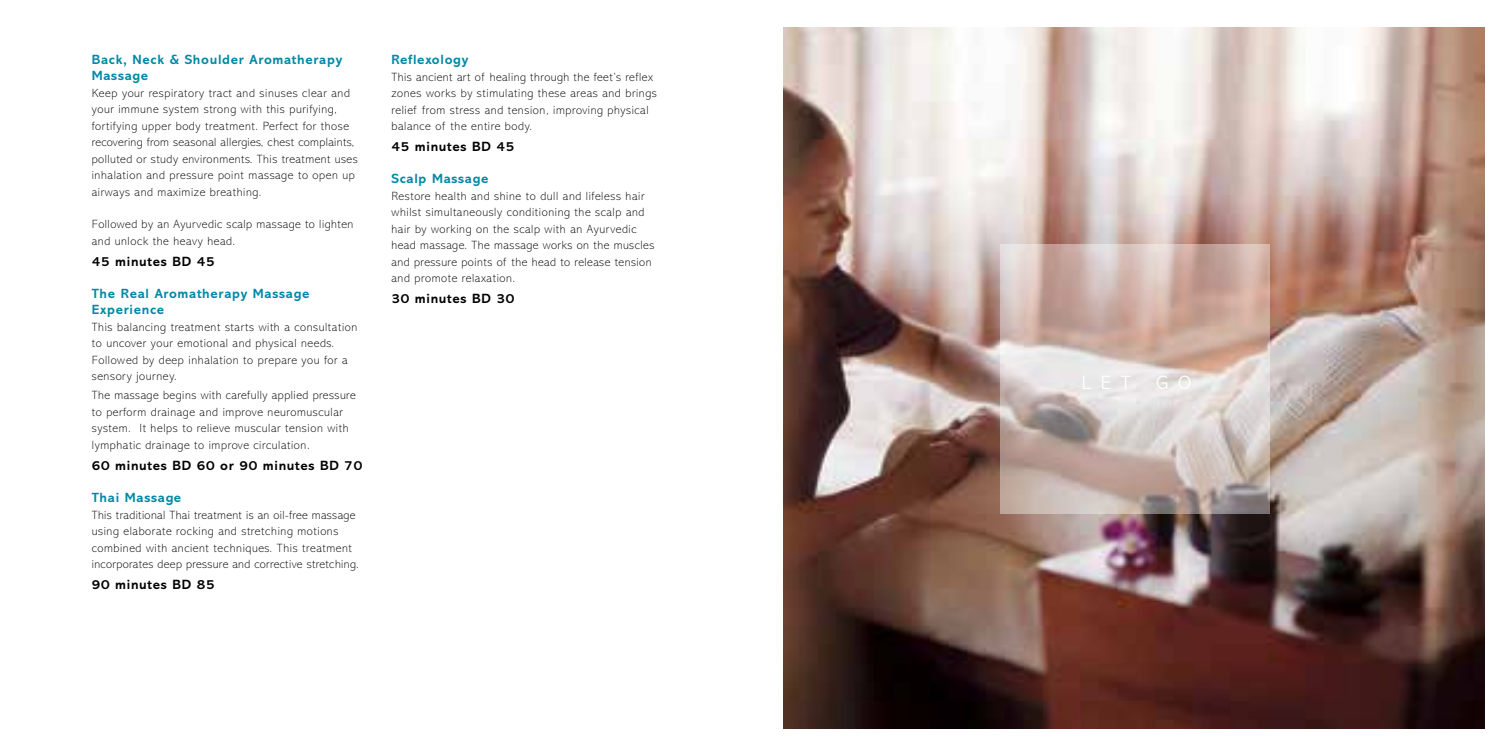
<style>
.page{position:relative;width:1512px;height:756px;background:#fff}
.page>*{position:absolute;margin:0;border:0;box-sizing:border-box;transform-origin:0 0}
.t1{font:300 19.5px "Abadi";color:#fff}
.t2{font:700 13.5px/16.2px "Abadi";letter-spacing:.05em;color:#0088a5}
.t3{font:700 13.5px "Abadi";letter-spacing:.05em;color:#000}
.t4{font:200 12px/16.5px "Abadi";letter-spacing:.05em;color:#000}
</style>
<div class="page">
<img style="left:783px;top:27px;width:702px;height:702px">
<svg style="left:1000px;top:244px;width:270px;height:270px;background:#ccb8b1"></svg>
<p class="t2" style="left:92px;top:52px;width:252px">Back, Neck &amp; Shoulder Aromatherapy<br>Massage</p>
<p class="t4" style="left:92px;top:85px;width:267px">Keep your respiratory tract and sinuses clear and your immune system strong with this purifying, fortifying upper body treatment. Perfect for those recovering from seasonal allergies, chest complaints, polluted or study environments. This treatment uses inhalation and pressure point massage to open up airways and maximize breathing.</p>
<p class="t4" style="left:92px;top:216px;width:263px">Followed by an Ayurvedic scalp massage to lighten and unlock the heavy head.</p>
<p class="t3" style="left:92px;top:253px;width:124px">45 minutes BD 45</p>
<p class="t2" style="left:92px;top:286px;width:219px">The Real Aromatherapy Massage<br>Experience</p>
<p class="t4" style="left:92px;top:319px;width:267px">This balancing treatment starts with a consultation to uncover your emotional and physical needs.<br>Followed by deep inhalation to prepare you for a sensory journey.</p>
<p class="t4" style="left:92px;top:387px;width:265px">The massage begins with carefully applied pressure to perform drainage and improve neuromuscular system. It helps to relieve muscular tension with lymphatic drainage to improve circulation.</p>
<p class="t3" style="left:92px;top:457px;width:272px">60 minutes BD 60 or 90 minutes BD 70</p>
<p class="t2" style="left:92px;top:490px;width:91px">Thai Massage</p>
<p class="t4" style="left:92px;top:506px;width:268px">This traditional Thai treatment is an oil-free massage using elaborate rocking and stretching motions combined with ancient techniques. This treatment incorporates deep pressure and corrective stretching.</p>
<p class="t3" style="left:92px;top:576px;width:124px">90 minutes BD 85</p>
<p class="t2" style="left:392px;top:52px;width:79px">Reflexology</p>
<p class="t4" style="left:392px;top:68px;width:267px">This ancient art of healing through the feet’s reflex zones works by stimulating these areas and brings relief from stress and tension, improving physical balance of the entire body.</p>
<p class="t3" style="left:392px;top:138px;width:124px">45 minutes BD 45</p>
<p class="t2" style="left:392px;top:171px;width:98px">Scalp Massage</p>
<p class="t4" style="left:392px;top:188px;width:264px">Restore health and shine to dull and lifeless hair whilst simultaneously conditioning the scalp and hair by working on the scalp with an Ayurvedic head massage. The massage works on the muscles and pressure points of the head to release tension and promote relaxation.</p>
<p class="t3" style="left:392px;top:291px;width:124px">30 minutes BD 30</p>
<h1 class="t1" style="left:1082px;top:372px;width:50px">LET</h1>
<h1 class="t1" style="left:1156px;top:372px;width:37px">G O</h1>
</div>
